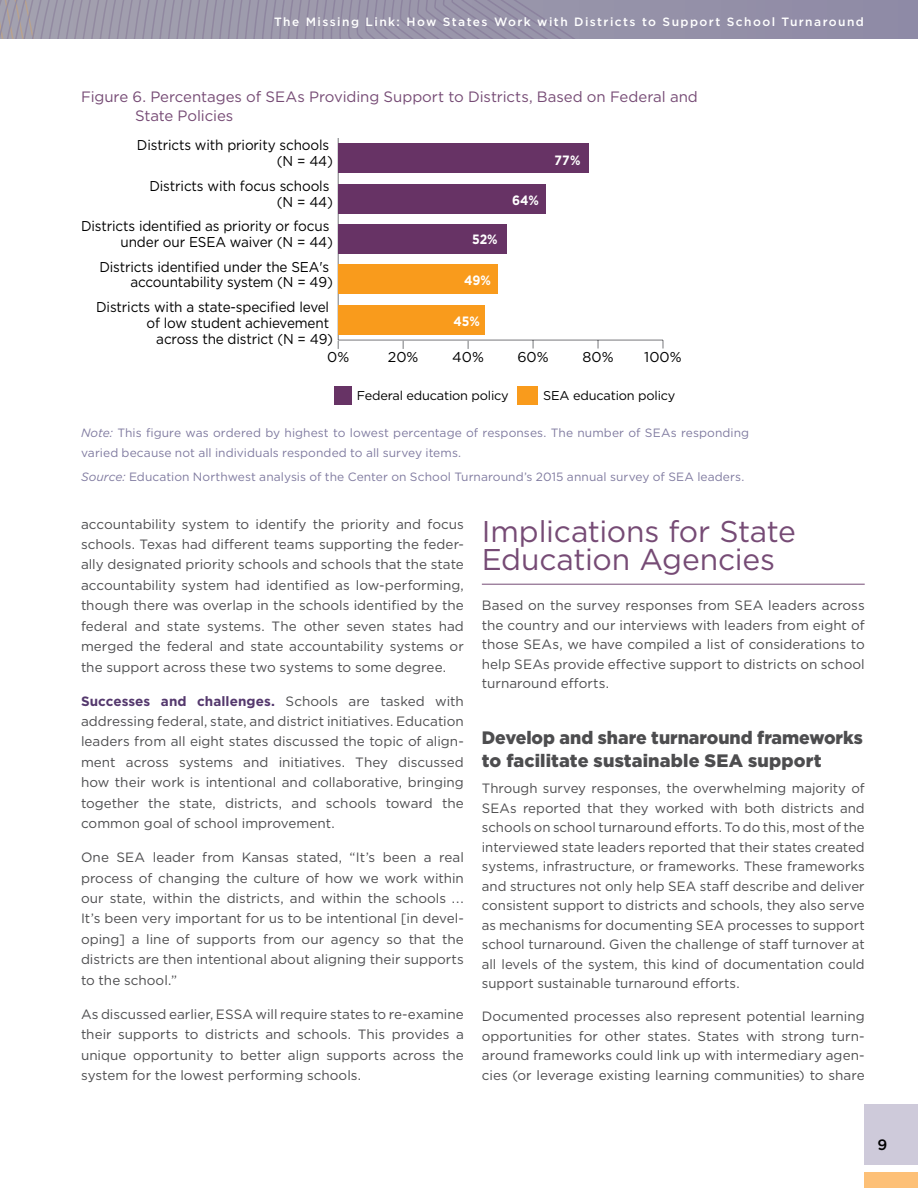
<style>
.page{position:relative;width:918px;height:1188px;background:#fff}
.page>*{position:absolute;margin:0;border:0;box-sizing:border-box;transform-origin:0 0}
.t1{font:30px/28.5px "Gotham";letter-spacing:-.005em;color:#764b75}
.OLD_H2{font:900 18px/22.5px "Gotham";color:#4d4d4f}
.Table_Figure_Title{font:15px/19.5px "Gotham";letter-spacing:-.005em;color:#764b75}
.t2{font:500 15px "Gotham";color:#000}
.t3{font:14.25px/15.8px "Gotham";letter-spacing:-.01em;color:#000;text-align:right;scale:.95 1}
.t4{font:14.25px "Gotham";letter-spacing:-.01em;color:#000}
.Body{font:13.5px/20.4px "Gotham";color:#4d4d4f;text-align:justify}
.t5{font:700 13.5px "Gotham";color:#fff;scale:.9 1}
.t6{font:12.75px "Gotham";letter-spacing:-.015em;color:#000}
.Table_Figure_Notes{font:12px/19.5px "Gotham";letter-spacing:.005em;color:#807ba0}
.t7{font:500 12px "Gotham";letter-spacing:.12em;color:#fff}
.s1{font-style:italic}
.s2{font-weight:700;color:#54386d}
</style>
<div class="page">
<div style="left:864px;top:1172px;width:54px;height:16px;background:#fdc077"></div>
<div style="left:864px;top:1104px;width:54px;height:61px;background:#c9c5d6"></div>
<div style="left:0;top:0;width:918px;height:38px;background:#9490a8"></div>
<svg style="left:0;top:0;width:472px;height:38px"></svg>
<hr style="left:482px;top:584px;width:383px;height:1px;background:#764b75">
<hr style="left:338px;top:340px;width:325px;height:1px;background:#77787b">
<hr style="left:338px;top:138px;width:1px;height:202px;background:#77787b">
<div style="left:338px;top:144px;width:250px;height:29px;background:#673365"></div>
<div style="left:338px;top:184px;width:208px;height:29px;background:#673365"></div>
<div style="left:338px;top:224px;width:169px;height:30px;background:#673365"></div>
<div style="left:338px;top:265px;width:159px;height:29px;background:#f99b1c"></div>
<div style="left:338px;top:305px;width:146px;height:29px;background:#f99b1c"></div>
<div style="left:517px;top:386px;width:20px;height:18px;background:#f99b1c"></div>
<div style="left:335px;top:386px;width:17px;height:18px;background:#673365"></div>
<p class="t7" style="left:274px;top:14px;width:591px">The Missing Link: How States Work with Districts to Support School Turnaround</p>
<p class="Table_Figure_Title" style="left:135px;top:87px;width:564px;text-indent:-54px">Figure 6. Percentages of SEAs Providing Support to Districts, Based on Federal and<br>State Policies</p>
<p class="t3" style="left:137px;top:137px;width:208px">Districts with priority schools (N = 44)</p>
<p class="t3" style="left:149px;top:178px;width:195px">Districts with focus schools (N = 44)</p>
<p class="t3" style="left:81px;top:218px;width:267px">Districts identified as priority or focus under our ESEA waiver (N = 44)</p>
<p class="t3" style="left:99px;top:258px;width:248px">Districts identified under the SEA's accountability system (N = 49)</p>
<p class="t3" style="left:96px;top:299px;width:251px">Districts with a state-specified level of low student achievement<br>across the district (N = 49)</p>
<p class="t5" style="left:472px;top:230px;width:30px">52%</p>
<p class="t5" style="left:464px;top:271px;width:31px">49%</p>
<p class="t5" style="left:454px;top:312px;width:31px">45%</p>
<p class="t5" style="left:512px;top:191px;width:31px">64%</p>
<p class="t5" style="left:555px;top:151px;width:30px">77%</p>
<p class="t4" style="left:327px;top:348px;width:24px">0%</p>
<p class="t4" style="left:388px;top:348px;width:32px">20%</p>
<p class="t4" style="left:452px;top:348px;width:33px">40%</p>
<p class="t4" style="left:517px;top:348px;width:33px">60%</p>
<p class="t4" style="left:583px;top:348px;width:33px">80%</p>
<p class="t4" style="left:644px;top:348px;width:39px">100%</p>
<p class="t6" style="left:357px;top:388px;width:153px">Federal education policy</p>
<p class="t6" style="left:543px;top:388px;width:134px">SEA education policy</p>
<p class="Table_Figure_Notes" style="left:81px;top:423px;width:670px"><span class="s1">Note:</span> This figure was ordered by highest to lowest percentage of responses. The number of SEAs responding varied because not all individuals responded to all survey items.</p>
<p class="Table_Figure_Notes" style="left:81px;top:467px;width:665px"><span class="s1">Source:</span> Education Northwest analysis of the Center on School Turnaround’s 2015 annual survey of SEA leaders.</p>
<p class="Body" style="left:81px;top:513px;width:384px">accountability system to identify the priority and focus schools. Texas had different teams supporting the feder&shy;ally designated priority schools and schools that the state accountability system had identified as low-performing, though there was overlap in the schools identified by the federal and state systems. The other seven states had merged the federal and state accountability systems or the support across these two systems to some degree.</p>
<p class="Body" style="left:81px;top:690px;width:384px"><span class="s2">Successes and challenges.</span> Schools are tasked with addressing federal, state, and district initiatives. Education leaders from all eight states discussed the topic of align&shy;ment across systems and initiatives. They discussed how their work is intentional and collaborative, bringing together the state, districts, and schools toward the common goal of school improvement.</p>
<p class="Body" style="left:81px;top:847px;width:384px">One SEA leader from Kansas stated, “It’s been a real process of changing the culture of how we work within our state, within the districts, and within the schools . . .<br>It’s been very important for us to be intentional [in devel&shy;oping] a line of supports from our agency so that the districts are then intentional about aligning their supports to the school.”</p>
<p class="Body" style="left:81px;top:1003px;width:384px">As discussed earlier, ESSA will require states to re-examine their supports to districts and schools. This provides a unique opportunity to better align supports across the system for the lowest performing schools.</p>
<h1 class="t1" style="left:482px;top:516px;width:315px">Implications for State<br>Education Agencies</h1>
<p class="Body" style="left:482px;top:595px;width:384px;line-height:19.5px">Based on the survey responses from SEA leaders across the country and our interviews with leaders from eight of those SEAs, we have compiled a list of considerations to help SEAs provide effective support to districts on school turnaround efforts.</p>
<h2 class="OLD_H2" style="left:482px;top:727px;width:382px">Develop and share turnaround frameworks to facilitate sustainable SEA support</h2>
<p class="Body" style="left:482px;top:778px;width:384px;line-height:19.5px">Through survey responses, the overwhelming majority of SEAs reported that they worked with both districts and schools on school turnaround efforts. To do this, most of the interviewed state leaders reported that their states created systems, infrastructure, or frameworks. These frameworks and structures not only help SEA staff describe and deliver consistent support to districts and schools, they also serve as mechanisms for documenting SEA processes to support school turnaround. Given the challenge of staff turnover at all levels of the system, this kind of documentation could support sustainable turnaround efforts.</p>
<p class="Body" style="left:482px;top:1007px;width:384px;line-height:19.5px">Documented processes also represent potential learning opportunities for other states. States with strong turn&shy;around frameworks could link up with intermediary agen&shy;cies (or leverage existing learning communities) to share</p>
<p class="t2" style="left:878px;top:1135px;width:11px">9</p>
</div>
